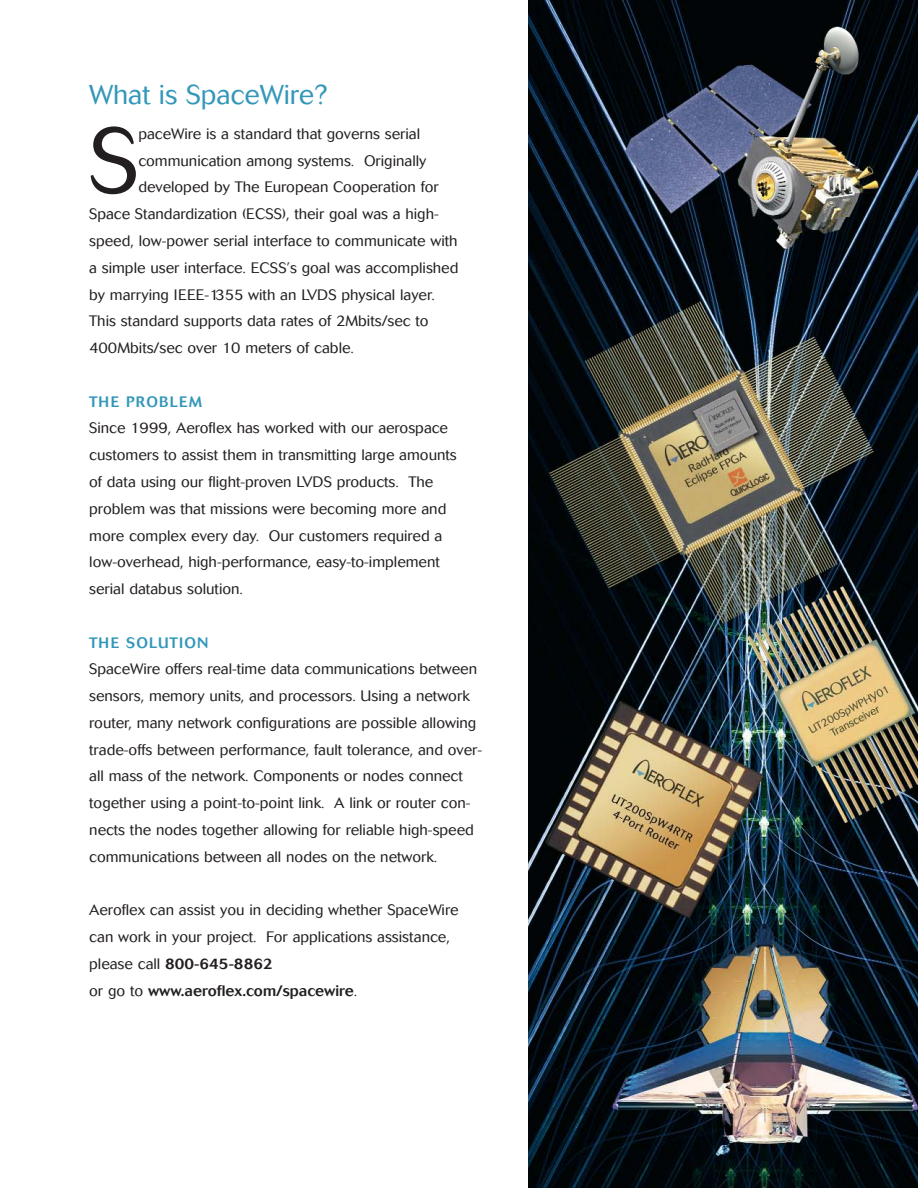
<style>
.page{position:relative;width:918px;height:1188px;background:#fff}
.page>*{position:absolute;margin:0;border:0;box-sizing:border-box;transform-origin:0 0}
.t1{font:300 90.75px "Cosmos";color:#231f20}
.t2{font:300 27px "Cosmos";color:#3397b9}
.t3{font:300 15px/26.7px "Cosmos";color:#231f20}
.t4{font:500 15px "Cosmos";letter-spacing:.085em;color:#3397b9}
.s1{font-weight:500}
</style>
<div class="page">
<img style="left:529px;top:0;width:389px;height:1188px">
<h2 class="t2" style="left:89px;top:85px;width:240px">What is SpaceWire?</h2>
<h1 class="t1" style="left:89px;top:128px;width:51px">S</h1>
<p class="t3" style="left:138px;top:122px;width:283px">paceWire is a standard that governs serial</p>
<p class="t3" style="left:138px;top:149px;width:290px">communication among systems. Originally</p>
<p class="t3" style="left:138px;top:175px;width:302px">developed by The European Cooperation for</p>
<p class="t3" style="left:89px;top:202px;width:351px">Space Standardization (ECSS), their goal was a high-</p>
<p class="t3" style="left:89px;top:229px;width:370px">speed, low-power serial interface to communicate with</p>
<p class="t3" style="left:89px;top:256px;width:371px">a simple user interface. ECSS’s goal was accomplished</p>
<p class="t3" style="left:89px;top:283px;width:347px">by marrying IEEE-1355 with an LVDS physical layer.</p>
<p class="t3" style="left:89px;top:309px;width:341px">This standard supports data rates of 2Mbits/sec to</p>
<p class="t3" style="left:89px;top:336px;width:266px">400Mbits/sec over 10 meters of cable.</p>
<p class="t4" style="left:89px;top:396px;width:114px">THE PROBLEM</p>
<p class="t3" style="left:89px;top:416px;width:369px">Since 1999, Aeroflex has worked with our aerospace customers to assist them in transmitting large amounts of data using our flight-proven LVDS products. The problem was that missions were becoming more and more complex every day. Our customers required a low-overhead, high-performance, easy-to-implement serial databus solution.</p>
<p class="t4" style="left:89px;top:637px;width:121px">THE SOLUTION</p>
<p class="t3" style="left:89px;top:657px;width:394px">SpaceWire offers real-time data communications between sensors, memory units, and processors. Using a network router, many network configurations are possible allowing trade-offs between performance, fault tolerance, and over&shy;all mass of the network. Components or nodes connect together using a point-to-point link. A link or router con&shy;nects the nodes together allowing for reliable high-speed communications between all nodes on the network.</p>
<p class="t3" style="left:89px;top:898px;width:371px">Aeroflex can assist you in deciding whether SpaceWire can work in your project. For applications assistance, please call <span class="s1">800-645-8862<br></span>or go to <span class="s1">www.aeroflex.com/spacewire</span>.</p>
</div>
